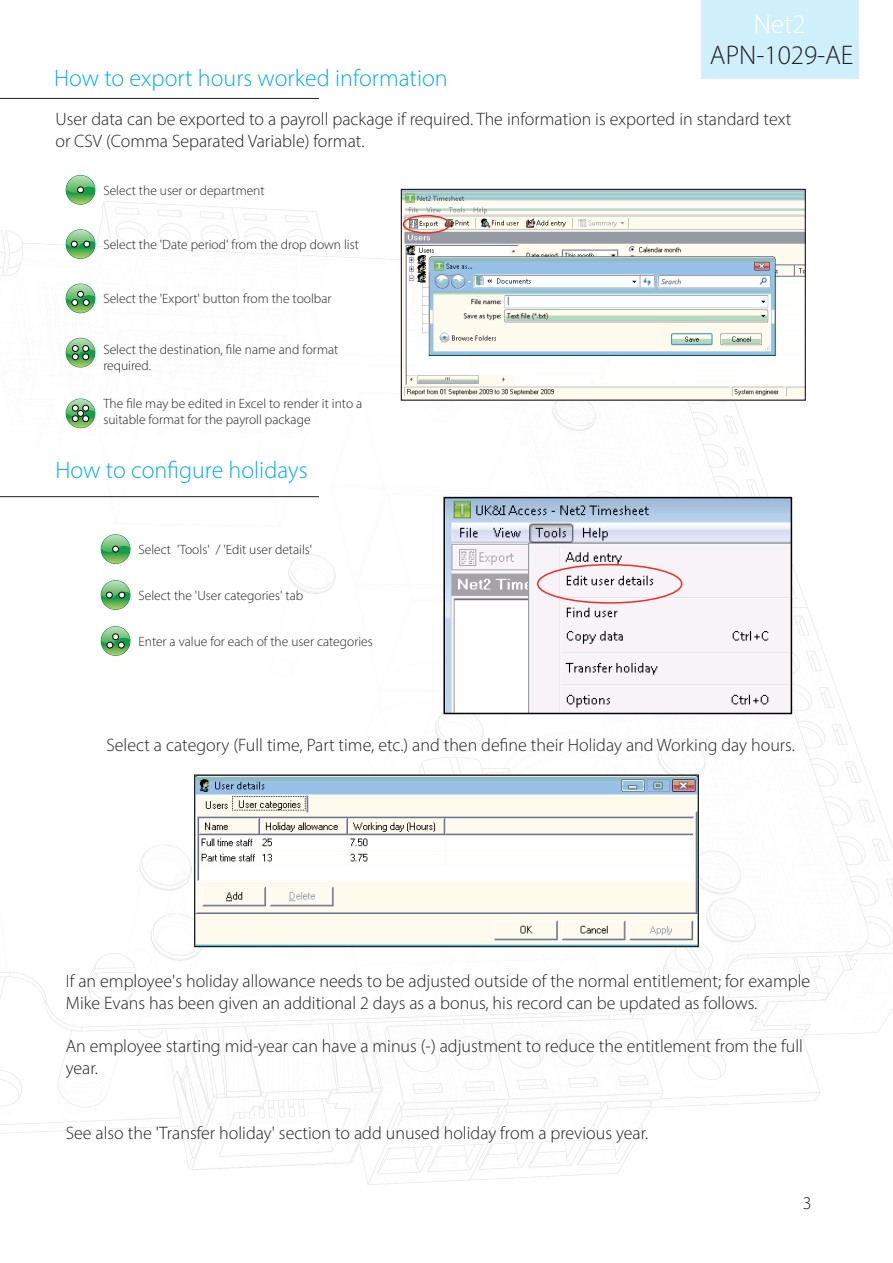
<style>
.page{position:relative;width:893px;height:1263px;background:#fff}
.page>*{position:absolute;margin:0;border:0;box-sizing:border-box;transform-origin:0 0}
.t1{font:300 27px "Myriad Pro";color:#231f20}
.t2{font:300 27px "Myriad Pro";color:#fff}
.Section_title{font:300 24px "Myriad Pro";color:#00aeef}
.Text{font:300 18px/21.6px "Myriad Pro";color:#231f20}
.Text_9pt{font:300 13.5px/16.2px "Myriad Pro";color:#231f20}
</style>
<div class="page">
<img style="left:0;top:187px;width:893px;height:998px">
<div style="left:702px;top:0;width:157px;height:79px;background:#cfeffb"></div>
<hr style="left:0;top:98px;width:319px;height:1px;background:#231f20">
<hr style="left:0;top:496px;width:319px;height:1px;background:#231f20">
<svg style="left:66px;top:399px;width:29px;height:29px"></svg>
<div style="left:77px;top:410px;width:7px;height:7px;border:1px solid #000;border-radius:50%"></div>
<div style="left:66px;top:175px;width:29px;height:30px;border:1px solid #0b8c44;border-radius:50%"></div>
<svg style="left:66px;top:175px;width:29px;height:29px"></svg>
<div style="left:77px;top:186px;width:7px;height:7px;border:1px solid #000;border-radius:50%"></div>
<svg style="left:66px;top:284px;width:29px;height:29px"></svg>
<div style="left:83px;top:299px;width:7px;height:7px;border:1px solid #000;border-radius:50%"></div>
<div style="left:66px;top:229px;width:29px;height:30px;border:1px solid #0b8c44;border-radius:50%"></div>
<svg style="left:66px;top:230px;width:29px;height:28px"></svg>
<div style="left:71px;top:241px;width:7px;height:7px;border:1px solid #000;border-radius:50%"></div>
<svg style="left:66px;top:338px;width:29px;height:29px"></svg>
<div style="left:72px;top:353px;width:7px;height:7px;border:1px solid #000;border-radius:50%"></div>
<img style="left:403px;top:191px;width:401px;height:208px">
<div style="left:401px;top:189px;width:405px;height:212px;border:1px solid #231f20"></div>
<div style="left:403px;top:215px;width:47px;height:19px;border:2px solid #ee2d29;border-radius:50%"></div>
<div style="left:101px;top:580px;width:29px;height:30px;border:1px solid #0b8c44;border-radius:50%"></div>
<svg style="left:101px;top:581px;width:29px;height:28px"></svg>
<div style="left:106px;top:592px;width:7px;height:6px;border:1px solid #000;border-radius:50%"></div>
<div style="left:101px;top:626px;width:29px;height:30px;border:1px solid #0b8c44;border-radius:50%"></div>
<svg style="left:101px;top:627px;width:29px;height:28px"></svg>
<div style="left:118px;top:642px;width:7px;height:6px;border:1px solid #000;border-radius:50%"></div>
<div style="left:101px;top:534px;width:29px;height:30px;border:1px solid #0b8c44;border-radius:50%"></div>
<svg style="left:101px;top:535px;width:29px;height:28px"></svg>
<div style="left:112px;top:546px;width:7px;height:6px;border:1px solid #000;border-radius:50%"></div>
<img style="left:196px;top:776px;width:501px;height:169px">
<div style="left:194px;top:774px;width:505px;height:173px;border:1px solid #231f20"></div>
<img style="left:446px;top:500px;width:343px;height:211px">
<div style="left:443px;top:497px;width:349px;height:217px;border:2px solid #040503"></div>
<div style="left:537px;top:564px;width:145px;height:40px;border:2px solid #ee2d29;border-radius:50%"></div>
<h1 class="t2" style="left:754px;top:8px;width:53px">Net2</h1>
<p class="Section_title" style="left:54px;top:63px;width:395px">How to export hours worked information</p>
<h1 class="t1" style="left:710px;top:39px;width:145px">APN-1029-AE</h1>
<p class="Text" style="left:55px;top:108px;width:737px">User data can be exported to a payroll package if required. The information is exported in standard text or CSV (Comma Separated Variable) format.</p>
<p class="Text_9pt" style="left:103px;top:182px;width:163px">Select the user or department</p>
<p class="Text_9pt" style="left:103px;top:237px;width:257px">Select the 'Date period' from the drop down list</p>
<p class="Text_9pt" style="left:103px;top:291px;width:230px">Select the 'Export' button from the toolbar</p>
<p class="Text_9pt" style="left:103px;top:341px;width:236px">Select the destination, file name and format required.</p>
<p class="Text_9pt" style="left:103px;top:395px;width:260px">The file may be edited in Excel to render it into a suitable format for the payroll package</p>
<p class="Section_title" style="left:55px;top:456px;width:254px">How to configure holidays</p>
<p class="Text_9pt" style="left:138px;top:541px;width:175px">Select 'Tools' / 'Edit user details'</p>
<p class="Text_9pt" style="left:138px;top:587px;width:166px">Select the 'User categories' tab</p>
<p class="Text_9pt" style="left:138px;top:633px;width:236px">Enter a value for each of the user categories</p>
<p class="Text" style="left:106px;top:734px;width:690px">Select a category (Full time, Part time, etc.) and then define their Holiday and Working day hours.</p>
<p class="Text" style="left:66px;top:970px;width:746px">If an employee's holiday allowance needs to be adjusted outside of the normal entitlement; for example<br>Mike Evans has been given an additional 2 days as a bonus, his record can be updated as follows.</p>
<p class="Text" style="left:66px;top:1035px;width:739px">An employee starting mid-year can have a minus (-) adjustment to reduce the entitlement from the full year.</p>
<p class="Text" style="left:66px;top:1121px;width:584px">See also the 'Transfer holiday' section to add unused holiday from a previous year.</p>
<p class="Text" style="left:803px;top:1192px;width:10px">3</p>
</div>
